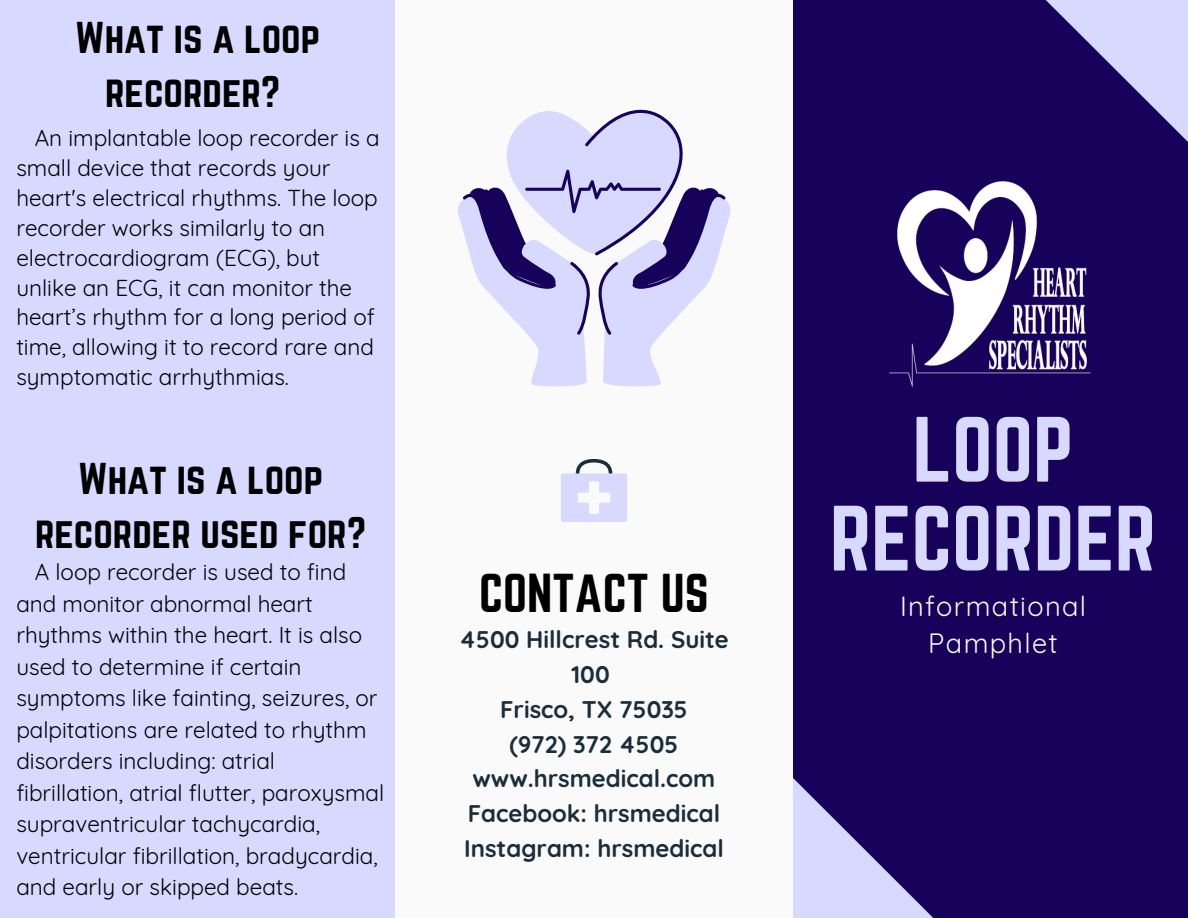
<style>
.page{position:relative;width:1188px;height:918px;background:#17025b}
.page>*{position:absolute;margin:0;border:0;box-sizing:border-box;transform-origin:0 0}
.t1{font:81px/88.8px "Norwester";color:#d7d9ff;text-align:center}
.t2{font:48px "Norwester";color:#000}
.t3{font:39px/54.4px "Norwester";color:#000;text-align:center}
.t4{font:27.3px/37.5px "Quicksand";letter-spacing:.05em;color:#fafafa;text-align:center}
.t5{font:700 24px/34.8px "Quicksand";color:#1a2d3b;text-align:center}
.t6{font:22.5px/31.5px "Quicksand";color:#000}
</style>
<div class="page">
<svg style="left:793px;top:778px;width:141px;height:140px"></svg>
<svg style="left:1001px;top:0;width:187px;height:182px"></svg>
<div style="left:0;top:0;width:396px;height:918px;background:#d7d9ff"></div>
<div style="left:396px;top:0;width:397px;height:918px;background:#fafafa"></div>
<div style="left:561px;top:473px;width:66px;height:49px;background:#d7d9ff;border-radius:2px"></div>
<div style="left:578px;top:493px;width:32px;height:10px;background:#fafafa"></div>
<div style="left:589px;top:481px;width:10px;height:33px;background:#fafafa"></div>
<svg style="left:576px;top:459px;width:36px;height:15px"></svg>
<svg style="left:458px;top:109px;width:273px;height:278px"></svg>
<img style="left:890px;top:182px;width:201px;height:206px">
<h3 class="t3" style="left:75px;top:12px;width:247px">What is a loop recorder?</h3>
<p class="t6" style="left:16px;top:122px;width:365px;line-height:30px;text-indent:18px">An implantable loop recorder is a small device that records your heart's electrical rhythms. The loop recorder works similarly to an electrocardiogram (ECG), but unlike an ECG, it can monitor the heart’s rhythm for a long period of time, allowing it to record rare and symptomatic arrhythmias.</p>
<h3 class="t3" style="left:35px;top:453px;width:333px;line-height:54px">What is a loop recorder used for?</h3>
<p class="t6" style="left:16px;top:556px;width:369px;text-indent:18px">A loop recorder is used to find and monitor abnormal heart rhythms within the heart. It is also used to determine if certain symptoms like fainting, seizures, or palpitations are related to rhythm disorders including: atrial fibrillation, atrial flutter, paroxysmal supraventricular tachycardia, ventricular fibrillation, bradycardia, and early or skipped beats.</p>
<h2 class="t2" style="left:479px;top:570px;width:231px">CONTACT US</h2>
<p class="t5" style="left:459px;top:621px;width:271px">4500 Hillcrest Rd. Suite<br>100<br>Frisco, TX 75035<br>(972) 372 4505 www.hrsmedical.com<br>Facebook: hrsmedical<br>Instagram: hrsmedical</p>
<h1 class="t1" style="left:830px;top:409px;width:328px">LOOP<br>RECORDER</h1>
<p class="t4" style="left:900px;top:587px;width:188px">Informational<br>Pamphlet</p>
</div>
